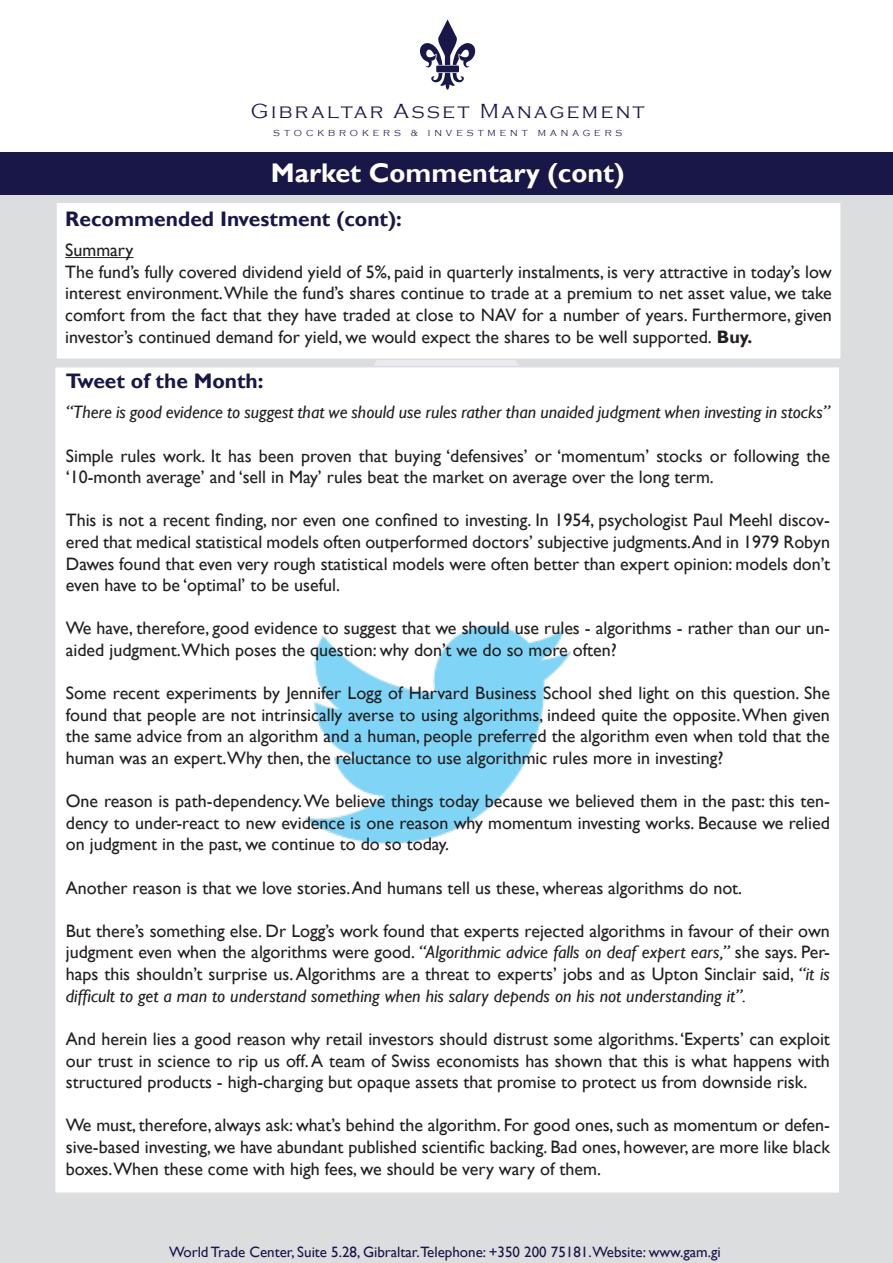
<style>
.page{position:relative;width:893px;height:1263px;background:#fff}
.page>*{position:absolute;margin:0;border:0;box-sizing:border-box;transform-origin:0 0}
.t1{font:700 27px "Gill Sans";color:#fff}
.t2{font:700 21px "Gill Sans";color:#191748}
.t3{font:300 21px "Copperplate Gothic";letter-spacing:.12em;color:#191748}
.t4{font:18px/21.6px "Gill Sans";color:#231f20;text-align:justify}
.t5{font:italic 18px "Gill Sans";color:#231f20}
.t6{font:15px "Gill Sans";color:#191748}
.t7{font:300 9px "Copperplate Gothic";letter-spacing:.44em;color:#191748}
.s1{font-weight:700}
.s2{font-style:italic}
</style>
<div class="page">
<div style="left:0;top:194px;width:893px;height:1069px;background:#dcdddf"></div>
<svg style="left:420px;top:19px;width:56px;height:71px"></svg>
<div style="left:0;top:152px;width:893px;height:42px;background:#191748"></div>
<div style="left:56px;top:202px;width:785px;height:157px;background:#fff"></div>
<hr style="left:65px;top:257px;width:69px;height:1px;background:#231f20">
<div style="left:55px;top:202px;width:787px;height:158px;border:2px solid #dcdddf"></div>
<div style="left:54px;top:366px;width:786px;height:828px;background:#fff;border:2px solid #dcdddf"></div>
<img style="left:304px;top:625px;width:268px;height:219px">
<p class="t3" style="left:251px;top:100px;width:395px">Gibraltar Asset Management</p>
<p class="t7" style="left:273px;top:128px;width:351px">STOCKBROKERS &amp; INVESTMENT MANAGERS</p>
<p class="t1" style="left:271px;top:157px;width:355px">Market Commentary (cont)</p>
<p class="t2" style="left:65px;top:206px;width:338px">Recommended Investment (cont):</p>
<p class="t4" style="left:65px;top:240px;width:70px">Summary</p>
<p class="t4" style="left:65px;top:261px;width:768px">The fund’s fully covered dividend yield of 5%, paid in quarterly instalments, is very attractive in today’s low interest environment. While the fund’s shares continue to trade at a premium to net asset value, we take comfort from the fact that they have traded at close to NAV for a number of years. Furthermore, given investor’s continued demand for yield, we would expect the shares to be well supported. <span class="s1">Buy.</span></p>
<p class="t2" style="left:66px;top:369px;width:199px">Tweet of the Month:</p>
<p class="t5" style="left:66px;top:402px;width:766px">“There is good evidence to suggest that we should use rules rather than unaided judgment when investing in stocks”</p>
<p class="t4" style="left:66px;top:445px;width:766px">Simple rules work. It has been proven that buying ‘defensives’ or ‘momentum’ stocks or following the ‘10-month average’ and ‘sell in May’ rules beat the market on average over the long term.</p>
<p class="t4" style="left:66px;top:510px;width:766px">This is not a recent finding, nor even one confined to investing. In 1954, psychologist Paul Meehl discov&shy;ered that medical statistical models often outperformed doctors’ subjective judgments.And in 1979 Robyn Dawes found that even very rough statistical models were often better than expert opinion: models don’t even have to be ‘optimal’ to be useful.</p>
<p class="t4" style="left:66px;top:618px;width:766px">We have, therefore, good evidence to suggest that we should use rules - algorithms - rather than our un&shy;aided judgment.Which poses the question: why don’t we do so more often?</p>
<p class="t4" style="left:66px;top:683px;width:766px">Some recent experiments by Jennifer Logg of Harvard Business School shed light on this question. She found that people are not intrinsically averse to using algorithms, indeed quite the opposite. When given the same advice from an algorithm and a human, people preferred the algorithm even when told that the human was an expert.Why then, the reluctance to use algorithmic rules more in investing?</p>
<p class="t4" style="left:66px;top:791px;width:766px">One reason is path-dependency. We believe things today because we believed them in the past: this ten&shy;dency to under-react to new evidence is one reason why momentum investing works. Because we relied on judgment in the past, we continue to do so today.</p>
<p class="t4" style="left:66px;top:877px;width:678px">Another reason is that we love stories. And humans tell us these, whereas algorithms do not.</p>
<p class="t4" style="left:66px;top:920px;width:766px">But there’s something else. Dr Logg’s work found that experts rejected algorithms in favour of their own judgment even when the algorithms were good. <span class="s2">“Algorithmic advice falls on deaf expert ears,”</span> she says. Per&shy;haps this shouldn’t surprise us. Algorithms are a threat to experts’ jobs and as Upton Sinclair said, <span class="s2">“it is difficult to get a man to understand something when his salary depends on his not understanding it”.</span></p>
<p class="t4" style="left:66px;top:1028px;width:766px">And herein lies a good reason why retail investors should distrust some algorithms. ‘Experts’ can exploit our trust in science to rip us off. A team of Swiss economists has shown that this is what happens with structured products - high-charging but opaque assets that promise to protect us from downside risk.</p>
<p class="t4" style="left:66px;top:1115px;width:766px">We must, therefore, always ask: what’s behind the algorithm. For good ones, such as momentum or defen&shy;sive-based investing, we have abundant published scientific backing. Bad ones, however, are more like black boxes.When these come with high fees, we should be very wary of them.</p>
<p class="t6" style="left:169px;top:1243px;width:553px">World Trade Center, Suite 5.28, Gibraltar.Telephone: +350 200 75181.Website: www.gam.gi</p>
</div>
